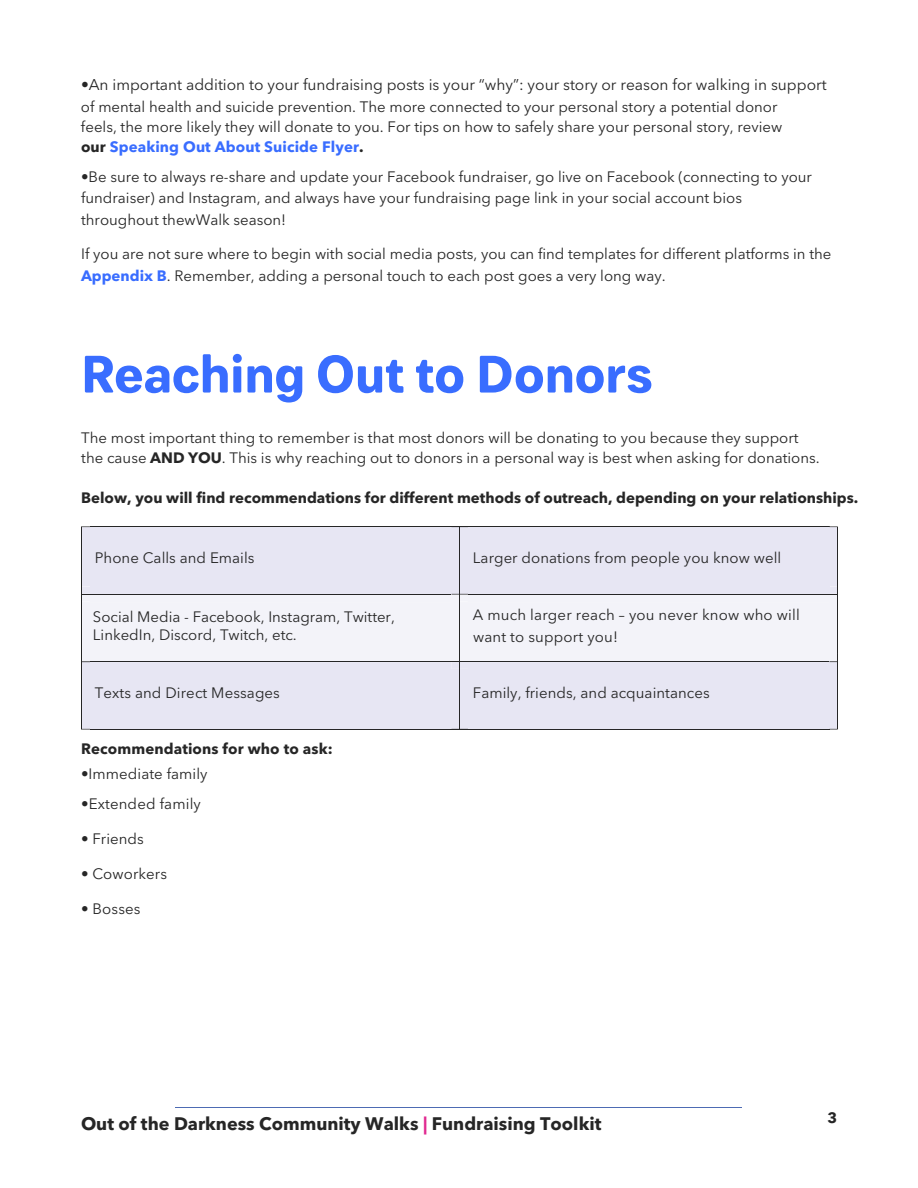
<style>
.page{position:relative;width:918px;height:1188px;background:#fff}
.page>*{position:absolute;margin:0;border:0;box-sizing:border-box;transform-origin:0 0}
.t1{font:700 52.5px "Paul Grotesk Soft";color:#396dff}
.t2{font:700 18px "Avenir Next LT Pro";color:#262626}
.t3{font:15.6px "Avenir Next LT Pro";color:#262626}
.t4{font:15px/20.2px "Avenir Next LT Pro";color:#262626}
.t5{font:700 15px "Avenir Next LT Pro";color:#262626}
.s1{font-weight:700}
.s2{font-weight:700;color:#396dff}
.s3{color:#e12a91}
</style>
<div class="page">
<hr style="left:176px;top:1107px;width:566px;height:1px;background:#4d6bb3">
<svg style="left:81px;top:526px;width:757px;height:204px"></svg>
<p class="t3" style="left:81px;top:78px;width:747px">•An important addition to your fundraising posts is your “why”: your story or reason for walking in support</p>
<p class="t4" style="left:81px;top:98px;width:703px">of mental health and suicide prevention. The more connected to your personal story a potential donor feels, the more likely they will donate to you. For tips on how to safely share your personal story, review <span class="s1">our</span> <span class="s2">Speaking Out About Suicide Flyer</span><span class="s1">.</span></p>
<p class="t4" style="left:81px;top:167px;width:732px;line-height:21.9px">•Be sure to always re-share and update your Facebook fundraiser, go live on Facebook (connecting to your fundraiser) and Instagram, and always have your fundraising page link in your social account bios throughout thewWalk season!</p>
<p class="t4" style="left:81px;top:245px;width:752px;line-height:21.5px">If you are not sure where to begin with social media posts, you can find templates for different platforms in the<br><span class="s2">Appendix B</span>. Remember, adding a personal touch to each post goes a very long way.</p>
<h1 class="t1" style="left:81px;top:345px;width:573px">Reaching Out to Donors</h1>
<p class="t4" style="left:81px;top:429px;width:740px">The most important thing to remember is that most donors will be donating to you because they support the cause <span class="s1">AND YOU</span>. This is why reaching out to donors in a personal way is best when asking for donations.</p>
<p class="t5" style="left:81px;top:492px;width:779px">Below, you will find recommendations for different methods of outreach, depending on your relationships.</p>
<p class="t4" style="left:95px;top:549px;width:161px">Phone Calls and Emails</p>
<p class="t4" style="left:473px;top:549px;width:310px">Larger donations from people you know well</p>
<p class="t4" style="left:93px;top:608px;width:304px;line-height:18px">Social Media - Facebook, Instagram, Twitter,<br>LinkedIn, Discord, Twitch, etc.</p>
<p class="t4" style="left:473px;top:606px;width:329px;line-height:21.3px">A much larger reach – you never know who will want to support you!</p>
<p class="t4" style="left:95px;top:684px;width:187px">Texts and Direct Messages</p>
<p class="t4" style="left:473px;top:684px;width:238px">Family, friends, and acquaintances</p>
<p class="t5" style="left:81px;top:743px;width:253px">Recommendations for who to ask:</p>
<p class="t4" style="left:81px;top:765px;width:128px">•Immediate family</p>
<p class="t4" style="left:81px;top:795px;width:121px">•Extended family</p>
<p class="t4" style="left:81px;top:830px;width:64px">• Friends</p>
<p class="t4" style="left:81px;top:865px;width:87px">• Coworkers</p>
<p class="t4" style="left:81px;top:900px;width:61px">• Bosses</p>
<p class="t2" style="left:81px;top:1116px;width:522px">Out of the Darkness Community Walks <span class="s3">|</span> Fundraising Toolkit</p>
<p class="t5" style="left:827px;top:1112px;width:11px">3</p>
</div>
